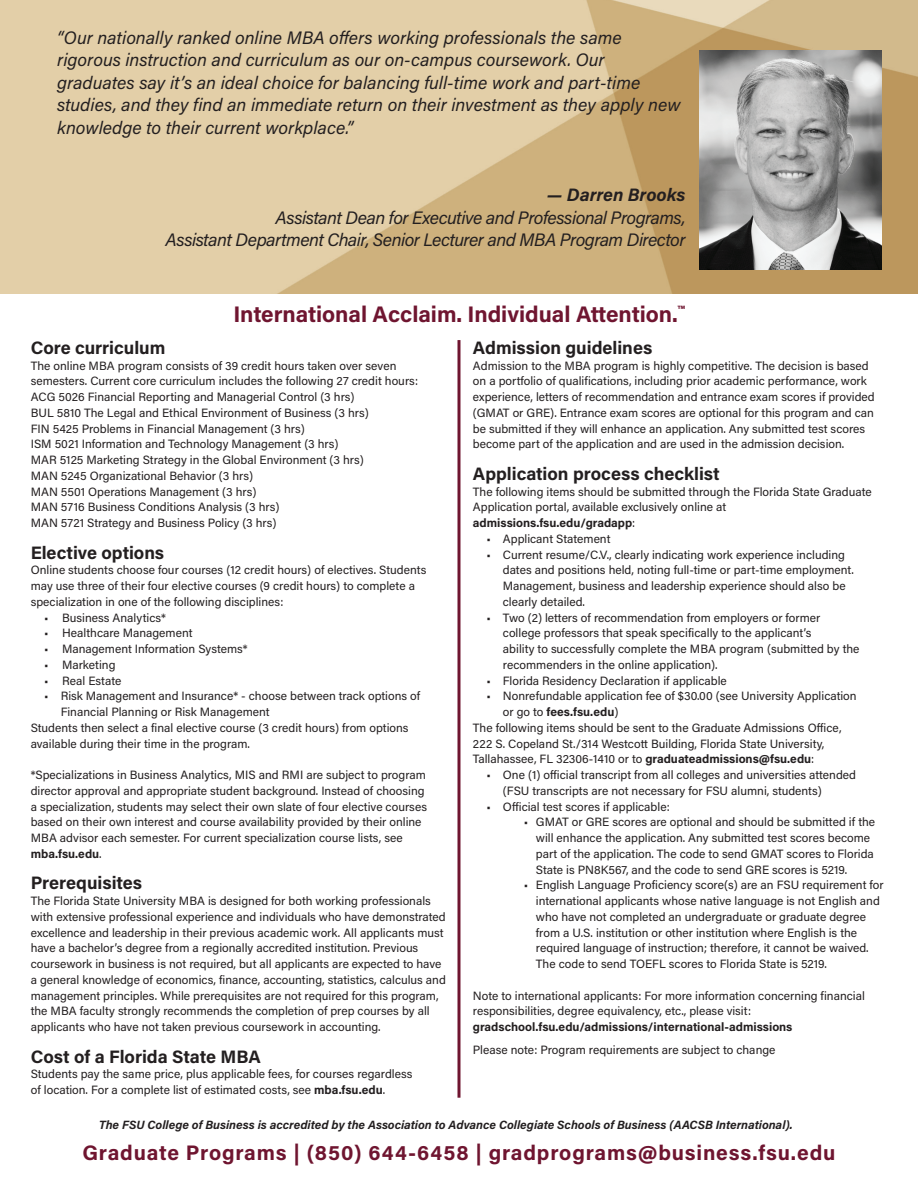
<style>
.page{position:relative;width:918px;height:1188px;background:#fff}
.page>*{position:absolute;margin:0;border:0;box-sizing:border-box;transform-origin:0 0}
.t1{font:700 22.5px "Acumin Pro";color:#6f1530}
.t2{font:700 21px "Acumin Pro";letter-spacing:.04em;color:#6f1530}
.t3{font:italic 18px/22.5px "Acumin Pro";color:#231f20}
.t4{font:700 18px "Acumin Pro";color:#231f20}
.t5{font:italic 18px/22.5px "Acumin Pro";letter-spacing:-.03em;color:#231f20;text-align:right}
.t6{font:italic 700 18px "Acumin Pro";color:#231f20}
.t7{font:12px/15.8px "Acumin Pro";color:#231f20}
.t8{font:italic 700 12px "Acumin Pro";color:#231f20}
.t9{font:700 12px "Acumin Pro";color:#231f20}
.s1{font-weight:700}
.s2{font-weight:400}
</style>
<div class="page">
<img style="left:0;top:0;width:918px;height:294px">
<hr style="left:457px;top:340px;width:3px;height:758px;background:#6f1530">
<img style="left:699px;top:51px;width:183px;height:218px">
<p class="t3" style="left:57px;top:25px;width:625px">“Our nationally ranked online MBA offers working professionals the same rigorous instruction and curriculum as our on-campus coursework. Our graduates say it’s an ideal choice for balancing full-time work and part-time studies, and they find an immediate return on their investment as they apply new knowledge to their current workplace.”</p>
<h3 class="t6" style="left:547px;top:182px;width:140px">— Darren Brooks</h3>
<h3 class="t5" style="left:165px;top:205px;width:522px">Assistant Dean for Executive and Professional Programs,<br>Assistant Department Chair, Senior Lecturer and MBA Program Director</h3>
<h1 class="t1" style="left:234px;top:299px;width:452px">International Acclaim. Individual Attention.<sup>™</sup></h1>
<h3 class="t4" style="left:31px;top:335px;width:136px">Core curriculum</h3>
<p class="t7" style="left:31px;top:357px;width:389px">The online MBA program consists of 39 credit hours taken over seven semesters. Current core curriculum includes the following 27 credit hours:<br>ACG 5026 Financial Reporting and Managerial Control (3 hrs)<br>BUL 5810 The Legal and Ethical Environment of Business (3 hrs)<br>FIN 5425 Problems in Financial Management (3 hrs)<br>ISM 5021 Information and Technology Management (3 hrs)<br>MAR 5125 Marketing Strategy in the Global Environment (3 hrs)<br>MAN 5245 Organizational Behavior (3 hrs)<br>MAN 5501 Operations Management (3 hrs)<br>MAN 5716 Business Conditions Analysis (3 hrs)<br>MAN 5721 Strategy and Business Policy (3 hrs)</p>
<h3 class="t4" style="left:31px;top:540px;width:135px">Elective options</h3>
<p class="t7" style="left:31px;top:562px;width:397px">Online students choose four courses (12 credit hours) of electives. Students may use three of their four elective courses (9 credit hours) to complete a specialization in one of the following disciplines:</p>
<p class="t7" style="left:44px;top:609px;width:123px">• Business Analytics*</p>
<p class="t7" style="left:44px;top:625px;width:150px">• Healthcare Management</p>
<p class="t7" style="left:44px;top:641px;width:205px">• Management Information Systems*</p>
<p class="t7" style="left:44px;top:656px;width:73px">• Marketing</p>
<p class="t7" style="left:44px;top:672px;width:79px">• Real Estate</p>
<p class="t7" style="left:44px;top:688px;width:378px">• Risk Management and Insurance* - choose between track options of</p>
<p class="t7" style="left:61px;top:704px;width:210px">Financial Planning or Risk Management</p>
<p class="t7" style="left:31px;top:719px;width:379px">Students then select a final elective course (3 credit hours) from options</p>
<p class="t7" style="left:31px;top:735px;width:221px">available during their time in the program.</p>
<p class="t7" style="left:31px;top:767px;width:398px">*Specializations in Business Analytics, MIS and RMI are subject to program director approval and appropriate student background. Instead of choosing a specialization, students may select their own slate of four elective courses based on their own interest and course availability provided by their online MBA advisor each semester. For current specialization course lists, see <span class="s1">mba.fsu.edu</span>.</p>
<h3 class="t4" style="left:31px;top:871px;width:113px">Prerequisites</h3>
<p class="t7" style="left:31px;top:893px;width:417px">The Florida State University MBA is designed for both working professionals with extensive professional experience and individuals who have demonstrated excellence and leadership in their previous academic work. All applicants must have a bachelor’s degree from a regionally accredited institution. Previous coursework in business is not required, but all applicants are expected to have a general knowledge of economics, finance, accounting, statistics, calculus and management principles. While prerequisites are not required for this program, the MBA faculty strongly recommends the completion of prep courses by all applicants who have not taken previous coursework in accounting.</p>
<h3 class="t4" style="left:31px;top:1044px;width:232px">Cost of a Florida State MBA</h3>
<p class="t7" style="left:31px;top:1066px;width:383px">Students pay the same price, plus applicable fees, for courses regardless of location. For a complete list of estimated costs, see <span class="s1">mba.fsu.edu</span>.</p>
<h3 class="t4" style="left:473px;top:335px;width:181px">Admission guidelines</h3>
<p class="t7" style="left:473px;top:357px;width:403px">Admission to the MBA program is highly competitive. The decision is based on a portfolio of qualifications, including prior academic performance, work experience, letters of recommendation and entrance exam scores if provided (GMAT or GRE). Entrance exam scores are optional for this program and can be submitted if they will enhance an application. Any submitted test scores become part of the application and are used in the admission decision.</p>
<h3 class="t4" style="left:473px;top:461px;width:248px">Application process checklist</h3>
<p class="t7" style="left:473px;top:483px;width:400px">The following items should be submitted through the Florida State Graduate<br>Application portal, available exclusively online at <span class="s1">admissions.fsu.edu/gradapp</span>:</p>
<p class="t7" style="left:486px;top:530px;width:126px">• Applicant Statement</p>
<p class="t7" style="left:503px;top:546px;width:353px;text-indent:-16px">• Current resume/C.V., clearly indicating work experience including dates and positions held, noting full-time or part-time employment.<br>Management, business and leadership experience should also be clearly detailed.</p>
<p class="t7" style="left:503px;top:609px;width:358px;text-indent:-16px">• Two (2) letters of recommendation from employers or former college professors that speak specifically to the applicant’s<br>ability to successfully complete the MBA program (submitted by the recommenders in the online application).</p>
<p class="t7" style="left:486px;top:672px;width:242px">• Florida Residency Declaration if applicable</p>
<p class="t7" style="left:486px;top:688px;width:372px">• Nonrefundable application fee of $30.00 (see University Application</p>
<p class="t9" style="left:503px;top:703px;width:117px"><span class="s2">or go to</span> fees.fsu.edu<span class="s2">)</span></p>
<p class="t7" style="left:473px;top:719px;width:370px">The following items should be sent to the Graduate Admissions Office,</p>
<p class="t7" style="left:473px;top:735px;width:353px">222 S. Copeland St./314 Westcott Building, Florida State University,</p>
<p class="t7" style="left:473px;top:751px;width:343px">Tallahassee, FL 32306-1410 or to <span class="s1">graduateadmissions@fsu.edu</span>:</p>
<p class="t7" style="left:503px;top:767px;width:355px;text-indent:-16px">• One (1) official transcript from all colleges and universities attended (FSU transcripts are not necessary for FSU alumni, students)</p>
<p class="t7" style="left:486px;top:798px;width:185px">• Official test scores if applicable:</p>
<p class="t7" style="left:536px;top:814px;width:341px;text-indent:-12px">• GMAT or GRE scores are optional and should be submitted if the will enhance the application. Any submitted test scores become part of the application. The code to send GMAT scores to Florida State is PN8K567, and the code to send GRE scores is 5219.</p>
<p class="t7" style="left:536px;top:877px;width:349px;text-indent:-12px">• English Language Proficiency score(s) are an FSU requirement for international applicants whose native language is not English and who have not completed an undergraduate or graduate degree from a U.S. institution or other institution where English is the required language of instruction; therefore, it cannot be waived.<br>The code to send TOEFL scores to Florida State is 5219.</p>
<p class="t7" style="left:473px;top:987px;width:394px">Note to international applicants: For more information concerning financial responsibilities, degree equivalency, etc., please visit:</p>
<p class="t9" style="left:473px;top:1018px;width:321px">gradschool.fsu.edu/admissions/international-admissions</p>
<p class="t7" style="left:473px;top:1042px;width:304px">Please note: Program requirements are subject to change</p>
<p class="t8" style="left:99px;top:1116px;width:695px">The FSU College of Business is accredited by the Association to Advance Collegiate Schools of Business (AACSB International).</p>
<h2 class="t2" style="left:82px;top:1138px;width:755px">Graduate Programs | (850) 644-6458 | gradprograms@business.fsu.edu</h2>
</div>
